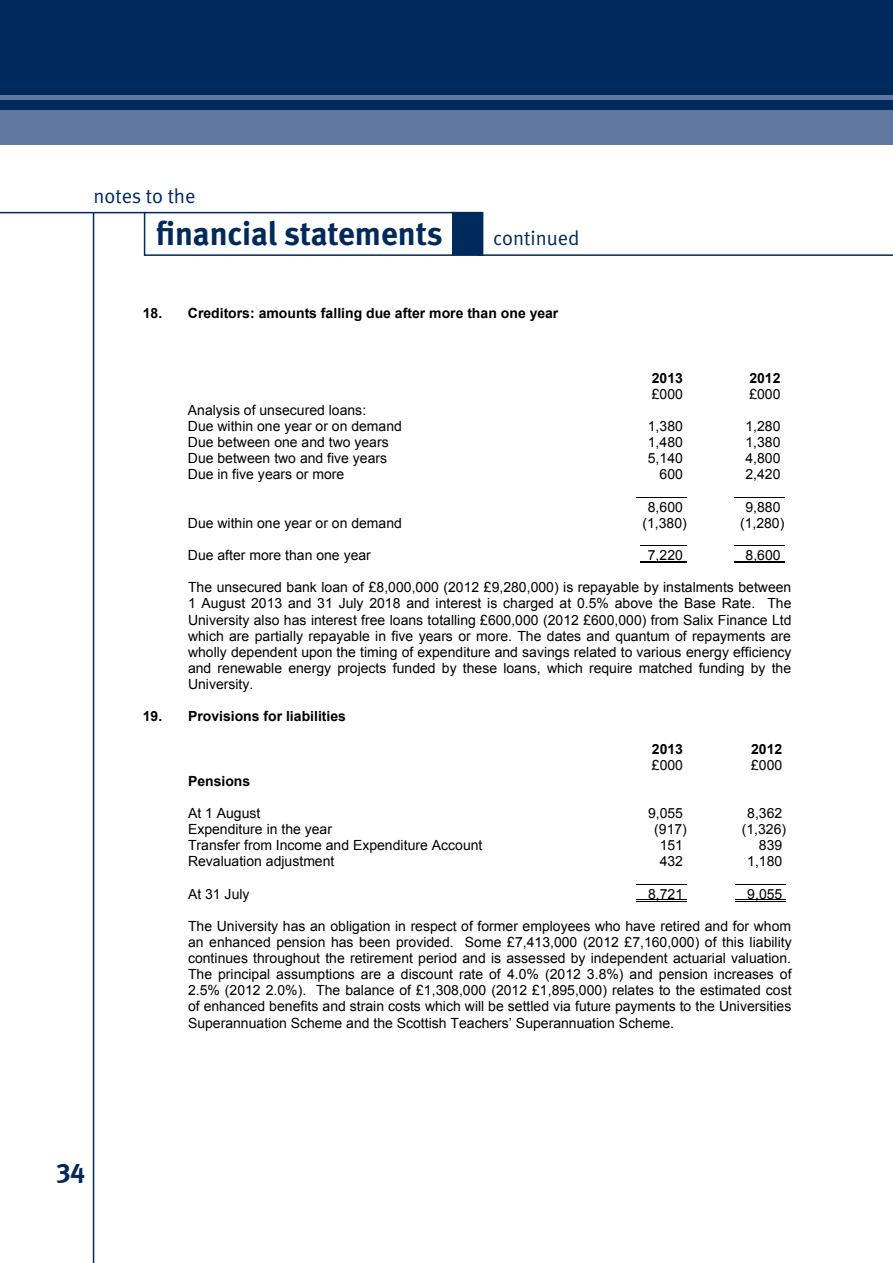
<style>
.page{position:relative;width:893px;height:1263px;background:#fff}
.page>*{position:absolute;margin:0;border:0;box-sizing:border-box;transform-origin:0 0}
.t1{font:700 33px "Meta";letter-spacing:-.005em;color:#00295c}
.t2{font:700 27px "Meta";color:#00295c}
.t3{font:20.25px "Meta Normal";color:#00295c}
.t4{font:13.95px/16px "Arial";color:#000;text-align:justify}
.t5{font:700 13.95px "Arial";color:#000}
.s1{font-style:inherit}
</style>
<div class="page">
<div style="left:0;top:0;width:893px;height:111px;background:#00295c"></div>
<div style="left:0;top:111px;width:893px;height:34px;background:#60779f"></div>
<hr style="left:93px;top:213px;width:1px;height:1050px;background:#00295c">
<hr style="left:0;top:212px;width:145px;height:1px;background:#00295c">
<hr style="left:478px;top:254px;width:415px;height:2px;background:#00295c">
<div style="left:144px;top:212px;width:310px;height:44px;border:2px solid #00295c"></div>
<div style="left:452px;top:212px;width:31px;height:44px;background:#00295c"></div>
<hr style="left:636px;top:497px;width:51px;height:1px;background:#000">
<hr style="left:734px;top:497px;width:50px;height:1px;background:#000">
<hr style="left:640px;top:545px;width:47px;height:1px;background:#000">
<hr style="left:734px;top:545px;width:50px;height:1px;background:#000">
<hr style="left:640px;top:561px;width:47px;height:1px;background:#000">
<hr style="left:640px;top:563px;width:47px;height:1px;background:#000">
<hr style="left:734px;top:561px;width:50px;height:1px;background:#000">
<hr style="left:734px;top:563px;width:50px;height:1px;background:#000">
<hr style="left:636px;top:884px;width:51px;height:1px;background:#000">
<hr style="left:736px;top:884px;width:50px;height:1px;background:#000">
<hr style="left:636px;top:899px;width:51px;height:1px;background:#000">
<hr style="left:636px;top:901px;width:51px;height:1px;background:#000">
<hr style="left:736px;top:899px;width:50px;height:1px;background:#000">
<hr style="left:736px;top:901px;width:50px;height:1px;background:#000">
<hr style="left:0;top:96px;width:893px;height:4px;background:#60779f">
<h3 class="t3" style="left:94px;top:184px;width:104px">notes to the</h3>
<h1 class="t1" style="left:156px;top:213px;width:288px">financial statements</h1>
<h3 class="t3" style="left:493px;top:226px;width:88px">continued</h3>
<p class="t5" style="left:143px;top:304px;width:417px">18. Creditors: amounts falling due after more than one year</p>
<p class="t4" style="left:188px;top:402px;width:216px">Analysis of unsecured loans:<br>Due within one year or on demand</p>
<p class="t5" style="left:652px;top:369px;width:33px">2013</p>
<p class="t4" style="left:652px;top:386px;width:33px">£000</p>
<p class="t5" style="left:749px;top:369px;width:33px">2012</p>
<p class="t4" style="left:749px;top:386px;width:33px">£000</p>
<p class="t4" style="left:648px;top:418px;width:37px">1,380</p>
<p class="t4" style="left:745px;top:418px;width:37px">1,280</p>
<p class="t4" style="left:188px;top:434px;width:202px">Due between one and two years</p>
<p class="t4" style="left:648px;top:434px;width:37px">1,480</p>
<p class="t4" style="left:745px;top:434px;width:37px">1,380</p>
<p class="t4" style="left:188px;top:451px;width:201px">Due between two and five years</p>
<p class="t4" style="left:648px;top:451px;width:37px">5,140</p>
<p class="t4" style="left:745px;top:451px;width:37px">4,800</p>
<p class="t4" style="left:188px;top:467px;width:158px">Due in five years or more</p>
<p class="t4" style="left:659px;top:467px;width:25px">600</p>
<p class="t4" style="left:745px;top:467px;width:37px">2,420</p>
<p class="t4" style="left:648px;top:499px;width:37px">8,600</p>
<p class="t4" style="left:745px;top:499px;width:37px">9,880</p>
<p class="t4" style="left:188px;top:515px;width:216px">Due within one year or on demand</p>
<p class="t4" style="left:642px;top:515px;width:46px">(1,380)</p>
<p class="t4" style="left:740px;top:515px;width:46px">(1,280)</p>
<p class="t4" style="left:188px;top:547px;width:184px">Due after more than one year</p>
<p class="t4" style="left:648px;top:547px;width:37px">7,220</p>
<p class="t4" style="left:745px;top:547px;width:37px">8,600</p>
<p class="t4" style="left:188px;top:579px;width:605px">The unsecured bank loan of £8,000,000 (2012 £9,280,000) is repayable by instalments between 1 August 2013 and 31 July 2018 and interest is charged at 0.5% above the Base Rate. The University also has interest free loans totalling £600,000 (2012 £600,000) from Salix Finance Ltd which are partially repayable in five years or more. The dates and quantum of repayments are wholly dependent upon the timing of expenditure and savings related to various energy efficiency and renewable energy projects funded by these loans, which require matched funding by the University.</p>
<p class="t5" style="left:143px;top:707px;width:205px">19. Provisions for liabilities</p>
<p class="t5" style="left:188px;top:772px;width:64px">Pensions</p>
<p class="t5" style="left:652px;top:739px;width:33px">2013</p>
<p class="t4" style="left:652px;top:757px;width:33px">£000</p>
<p class="t5" style="left:751px;top:739px;width:33px">2012</p>
<p class="t4" style="left:751px;top:757px;width:33px">£000</p>
<p class="t4" style="left:188px;top:805px;width:74px">At 1 August</p>
<p class="t4" style="left:648px;top:805px;width:37px">9,055</p>
<p class="t4" style="left:747px;top:805px;width:37px">8,362</p>
<p class="t4" style="left:188px;top:821px;width:146px">Expenditure in the year</p>
<p class="t4" style="left:654px;top:821px;width:34px">(917)</p>
<p class="t4" style="left:742px;top:821px;width:46px">(1,326)</p>
<p class="t4" style="left:188px;top:837px;width:296px">Transfer from Income and Expenditure Account</p>
<p class="t4" style="left:660px;top:837px;width:25px">151</p>
<p class="t4" style="left:759px;top:837px;width:25px">839</p>
<p class="t4" style="left:188px;top:853px;width:148px">Revaluation adjustment</p>
<p class="t4" style="left:660px;top:853px;width:25px">432</p>
<p class="t4" style="left:747px;top:853px;width:37px">1,180</p>
<p class="t4" style="left:188px;top:886px;width:63px">At 31 July</p>
<p class="t4" style="left:648px;top:886px;width:37px">8,721</p>
<p class="t4" style="left:747px;top:886px;width:37px">9,055</p>
<p class="t4" style="left:188px;top:918px;width:605px">The University has an obligation in respect of former employees who have retired and for whom an enhanced pension has been provided. Some £7,413,000 (2012 £7,160,000) of this liability continues throughout the retirement period and is assessed by independent actuarial valuation.<br>The principal assumptions are a discount rate of 4.0% (2012 3.8%) and pension increases of 2.5% (2012 2.0%). The balance of £1,308,000 (2012 £1,895,000) relates to the estimated cost of enhanced benefits and strain costs which will be settled via future payments to the Universities Superannuation Scheme <span class="s1">and the Scottish Teachers’ Superannuation</span> Scheme.</p>
<h2 class="t2" style="left:56px;top:1152px;width:30px">34</h2>
</div>
